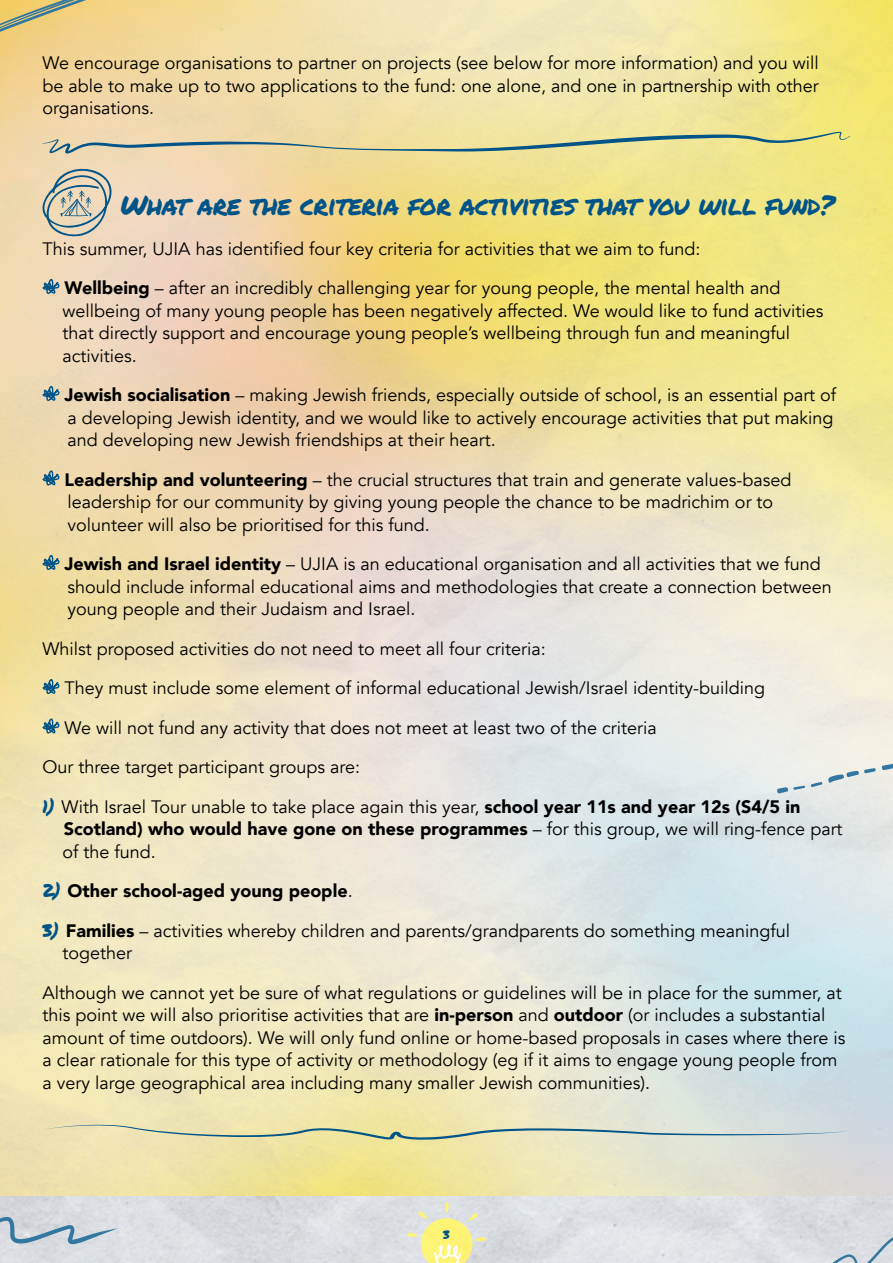
<style>
.page{position:relative;width:893px;height:1263px;background:#fff}
.page>*{position:absolute;margin:0;border:0;box-sizing:border-box;transform-origin:0 0}
.t1{font:27px "Permanent Marker";letter-spacing:-.02em;color:#005488}
.t2{font:18px/22.5px "Avenir";color:#000}
.t3{font:900 18px "Avenir";color:#000}
.t4{font:12px "Permanent Marker";color:#005488}
.s1{font-weight:900}
.s2{font-family:"Permanent Marker";color:#005488}
.s3{font-family:"Permanent Marker";font-weight:400;color:#005488}
.s4{font-weight:400}
</style>
<div class="page">
<img style="left:0;top:0;width:893px;height:1196px">
<svg style="left:39px;top:165px;width:75px;height:73px"></svg>
<svg style="left:42px;top:279px;width:18px;height:16px"></svg>
<svg style="left:42px;top:386px;width:18px;height:16px"></svg>
<svg style="left:42px;top:470px;width:18px;height:17px"></svg>
<svg style="left:42px;top:555px;width:18px;height:16px"></svg>
<svg style="left:42px;top:679px;width:18px;height:16px"></svg>
<svg style="left:42px;top:718px;width:18px;height:17px"></svg>
<svg style="left:43px;top:132px;width:807px;height:22px"></svg>
<svg style="left:777px;top:786px;width:28px;height:7px"></svg>
<svg style="left:811px;top:782px;width:11px;height:5px"></svg>
<svg style="left:828px;top:768px;width:48px;height:15px"></svg>
<svg style="left:882px;top:764px;width:11px;height:6px"></svg>
<svg style="left:0;top:0;width:114px;height:48px"></svg>
<svg style="left:43px;top:1125px;width:807px;height:15px"></svg>
<svg style="left:407px;top:1202px;width:79px;height:61px"></svg>
<svg style="left:0;top:1217px;width:118px;height:29px"></svg>
<svg style="left:810px;top:1219px;width:83px;height:44px"></svg>
<p class="t2" style="left:43px;top:52px;width:778px;text-align:justify">We encourage organisations to partner on projects (see below for more information) and you will be able to make up to two applications to the fund: one alone, and one in partnership with other organisations.</p>
<h1 class="t1" style="left:120px;top:185px;width:716px">What are the criteria for activities that you will fund?</h1>
<p class="t2" style="left:65px;top:229px;width:717px;line-height:39.5px;text-indent:-22px">This summer, UJIA has identified four key criteria for activities that we aim to fund:<br><span class="s1">Wellbeing</span> – after an incredibly challenging year for young people, the mental health and</p>
<p class="t2" style="left:63px;top:299px;width:762px">wellbeing of many young people has been negatively affected. We would like to fund activities that directly support and encourage young people’s wellbeing through fun and meaningful activities.</p>
<p class="t2" style="left:65px;top:384px;width:773px"><span class="s1">Jewish socialisation</span> – making Jewish friends, especially outside of school, is an essential part of a developing Jewish identity, and we would like to actively encourage activities that put making and developing new Jewish friendships at their heart.</p>
<p class="t2" style="left:65px;top:468px;width:728px"><span class="s1">Leadership and volunteering</span> – the crucial structures that train and generate values-based leadership for our community by giving young people the chance to be madrichim or to volunteer will also be prioritised for this fund.</p>
<p class="t2" style="left:65px;top:553px;width:769px"><span class="s1">Jewish and Israel identity</span> – UJIA is an educational organisation and all activities that we fund should include informal educational aims and methodologies that create a connection between young people and their Judaism and Israel.</p>
<p class="t2" style="left:43px;top:637px;width:505px">Whilst proposed activities do not need to meet all four criteria:</p>
<p class="t2" style="left:65px;top:677px;width:702px">They must include some element of informal educational Jewish/Israel identity-building</p>
<p class="t2" style="left:65px;top:716px;width:594px">We will not fund any activity that does not meet at least two of the criteria</p>
<p class="t2" style="left:43px;top:756px;width:319px">Our three target participant groups are:</p>
<p class="t2" style="left:63px;top:795px;width:782px;text-indent:-20px"><span class="s2">1)</span> With Israel Tour unable to take place again this year, <span class="s1">school year 11s and year 12s (S4/5 in<br>Scotland) who would have gone on these programmes</span> – for this group, we will ring-fence part of the fund.</p>
<p class="t3" style="left:43px;top:875px;width:312px"><span class="s3">2)</span> Other school-aged young people<span class="s4">.</span></p>
<p class="t2" style="left:63px;top:919px;width:729px;text-indent:-20px"><span class="s2">3)</span> <span class="s1">Families</span> – activities whereby children and parents/grandparents do something meaningful together</p>
<p class="t2" style="left:43px;top:981px;width:805px">Although we cannot yet be sure of what regulations or guidelines will be in place for the summer, at this point we will also prioritise activities that are <span class="s1">in-person</span> and <span class="s1">outdoor</span> (or includes a substantial amount of time outdoors). We will only fund online or home-based proposals in cases where there is a clear rationale for this type of activity or methodology (eg if it aims to engage young people from a very large geographical area including many smaller Jewish communities).</p>
<p class="t4" style="left:443px;top:1225px;width:8px">3</p>
</div>
